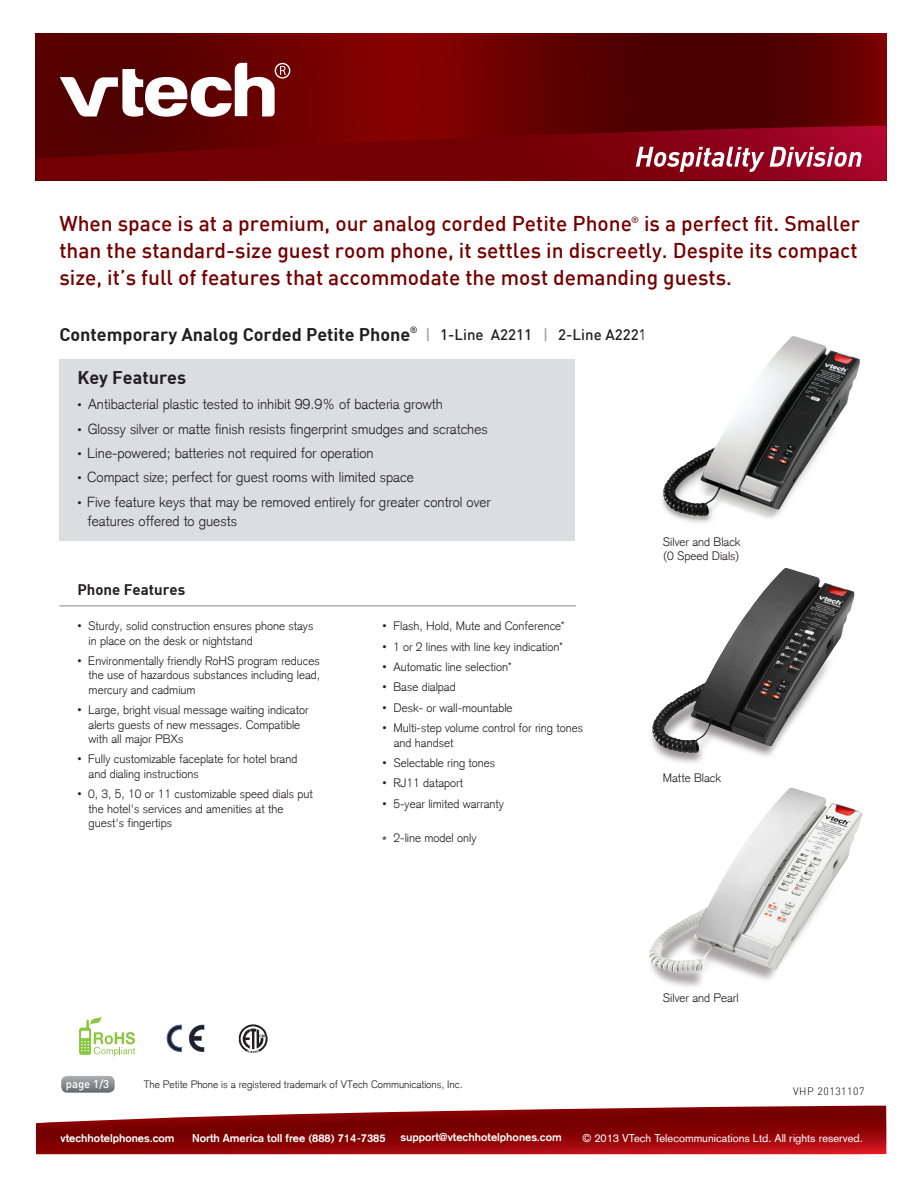
<style>
.page{position:relative;width:918px;height:1188px;background:#fff}
.page>*{position:absolute;margin:0;border:0;box-sizing:border-box;transform-origin:0 0}
.t1{font:500 21px/27px "DIN";color:#740000;text-align:justify}
.t2{font:700 18px "DIN";color:#231f20}
.t3{font:500 15px "DIN";color:#231f20}
.t4{font:700 15px "DIN";color:#231f20}
.t5{font:300 14.25px/19.4px "Basic Commercial LT";color:#231f20}
.t6{font:300 12px/14.4px "Basic Commercial LT";color:#231f20}
.t7{font:500 11.25px "DIN";color:#fff}
.t8{font:700 11.1px "Basic Commercial LT";color:#fff}
.t9{font:11.1px "Basic Commercial LT";color:#fff}
.t10{font:300 10.5px "Basic Commercial LT";color:#231f20}
.t11{font:300 10.5px "DIN";letter-spacing:.055em;color:#000001}
.t12{font:9px "DIN Medium Alternate";color:#720e10}
.t13{font:9px "DIN Medium Alternate";color:#231f20}
.s1{color:#a1a3a6}
.s2{font-family:"Arial";font-weight:400;font-size:12px}
.s3{font-family:"Arial";font-weight:400}
</style>
<div class="page">
<img style="left:651px;top:592px;width:204px;height:171px">
<img style="left:653px;top:972px;width:123px;height:15px">
<svg style="left:36px;top:1106px;width:850px;height:48px;background:#982224"></svg>
<img style="left:36px;top:34px;width:850px;height:92px">
<svg style="left:36px;top:126px;width:850px;height:54px;background:#750008"></svg>
<svg style="left:60px;top:63px;width:230px;height:54px"></svg>
<svg style="left:636px;top:147px;width:128px;height:25px"></svg>
<svg style="left:770px;top:147px;width:92px;height:20px"></svg>
<svg style="left:61px;top:1076px;width:54px;height:17px"></svg>
<div style="left:59px;top:359px;width:516px;height:181px;background:#dcdddf"></div>
<hr style="left:59px;top:605px;width:517px;height:1px;background:#939598">
<svg style="left:79px;top:1017px;width:56px;height:40px"></svg>
<svg style="left:238px;top:1024px;width:30px;height:29px"></svg>
<svg style="left:189px;top:1025px;width:15px;height:27px"></svg>
<svg style="left:167px;top:1025px;width:15px;height:27px"></svg>
<img style="left:652px;top:568px;width:202px;height:185px">
<img style="left:649px;top:788px;width:213px;height:184px">
<img style="left:752px;top:336px;width:108px;height:72px">
<img style="left:662px;top:408px;width:182px;height:115px">
<h1 class="t1" style="left:59px;top:209px;width:802px;text-indent:585px">is a perfect fit. Smaller than the standard-size guest room phone, it settles in discreetly. Despite its compact size, it’s full of features that accommodate the most demanding guests.</h1>
<h1 class="t1" style="left:59px;top:209px;width:574px">When space is at a premium, our analog corded Petite Phone</h1>
<p class="t12" style="left:631px;top:214px;width:9px">®</p>
<h2 class="t2" style="left:59px;top:323px;width:353px">Contemporary Analog Corded Petite Phone</h2>
<p class="t13" style="left:410px;top:324px;width:9px">®</p>
<p class="t3" style="left:425px;top:325px;width:223px"><span class="s1">|</span> 1-Line A2211 <span class="s1">|</span> 2-Line A2221</p>
<h2 class="t2" style="left:77px;top:366px;width:110px">Key Features</h2>
<p class="t5" style="left:77px;top:395px;width:367px"><span class="s2">•</span> Antibacterial plastic tested to inhibit 99.9% of bacteria growth</p>
<p class="t5" style="left:77px;top:419px;width:412px"><span class="s2">•</span> Glossy silver or matte finish resists fingerprint smudges and scratches</p>
<p class="t5" style="left:77px;top:444px;width:298px"><span class="s2">•</span> Line-powered; batteries not required for operation</p>
<p class="t5" style="left:77px;top:468px;width:338px"><span class="s2">•</span> Compact size; perfect for guest rooms with limited space</p>
<p class="t5" style="left:88px;top:492px;width:405px;text-indent:-10px"><span class="s2">•</span> Five feature keys that may be removed entirely for greater control over features offered to guests</p>
<p class="t4" style="left:77px;top:580px;width:109px">Phone Features</p>
<p class="t6" style="left:89px;top:619px;width:226px;text-indent:-11px"><span class="s3">•</span> Sturdy, solid construction ensures phone stays in place on the desk or nightstand</p>
<p class="t6" style="left:89px;top:654px;width:233px;text-align:justify;text-indent:-11px"><span class="s3">•</span> Environmentally friendly RoHS program reduces the use of hazardous substances including lead, mercury and cadmium</p>
<p class="t6" style="left:89px;top:703px;width:221px;text-indent:-11px"><span class="s3">•</span> Large, bright visual message waiting indicator alerts guests of new messages. Compatible with all major PBXs</p>
<p class="t6" style="left:89px;top:752px;width:210px;text-indent:-11px"><span class="s3">•</span> Fully customizable faceplate for hotel brand and dialing instructions</p>
<p class="t6" style="left:89px;top:787px;width:226px;text-indent:-11px"><span class="s3">•</span> 0, 3, 5, 10 or 11 customizable speed dials put the hotel's services and amenities at the guest's fingertips</p>
<p class="t6" style="left:383px;top:619px;width:184px"><span class="s3">•</span> Flash, Hold, Mute and Conference*</p>
<p class="t6" style="left:383px;top:639px;width:182px"><span class="s3">•</span> 1 or 2 lines with line key indication*</p>
<p class="t6" style="left:383px;top:660px;width:130px"><span class="s3">•</span> Automatic line selection*</p>
<p class="t6" style="left:383px;top:680px;width:75px"><span class="s3">•</span> Base dialpad</p>
<p class="t6" style="left:383px;top:700px;width:131px"><span class="s3">•</span> Desk- or wall-mountable</p>
<p class="t6" style="left:394px;top:721px;width:191px;text-indent:-11px"><span class="s3">•</span> Multi-step volume control for ring tones and handset</p>
<p class="t6" style="left:383px;top:756px;width:114px"><span class="s3">•</span> Selectable ring tones</p>
<p class="t6" style="left:383px;top:776px;width:82px"><span class="s3">•</span> RJ11 dataport</p>
<p class="t6" style="left:383px;top:796px;width:123px"><span class="s3">•</span> 5-year limited warranty</p>
<p class="t6" style="left:382px;top:831px;width:96px"><span class="s3">*</span> 2-line model only</p>
<p class="t7" style="left:66px;top:1076px;width:45px">page 1/3</p>
<p class="t10" style="left:144px;top:1078px;width:320px">The Petite Phone is a registered trademark of VTech Communications, Inc.</p>
<p class="t6" style="left:663px;top:534px;width:79px">Silver and Black (0 Speed Dials)</p>
<p class="t6" style="left:663px;top:771px;width:60px">Matte Black</p>
<p class="t6" style="left:663px;top:990px;width:77px">Silver and Pearl</p>
<p class="t11" style="left:793px;top:1084px;width:73px">VHP 20131107</p>
<p class="t8" style="left:401px;top:1131px;width:163px">support@vtechhotelphones.com</p>
<p class="t8" style="left:192px;top:1131px;width:195px">North America toll free (888) 714-7385</p>
<p class="t8" style="left:61px;top:1131px;width:115px">vtechhotelphones.com</p>
<p class="t9" style="left:582px;top:1131px;width:282px">© 2013 VTech Telecommunications Ltd. All rights reserved.</p>
</div>
